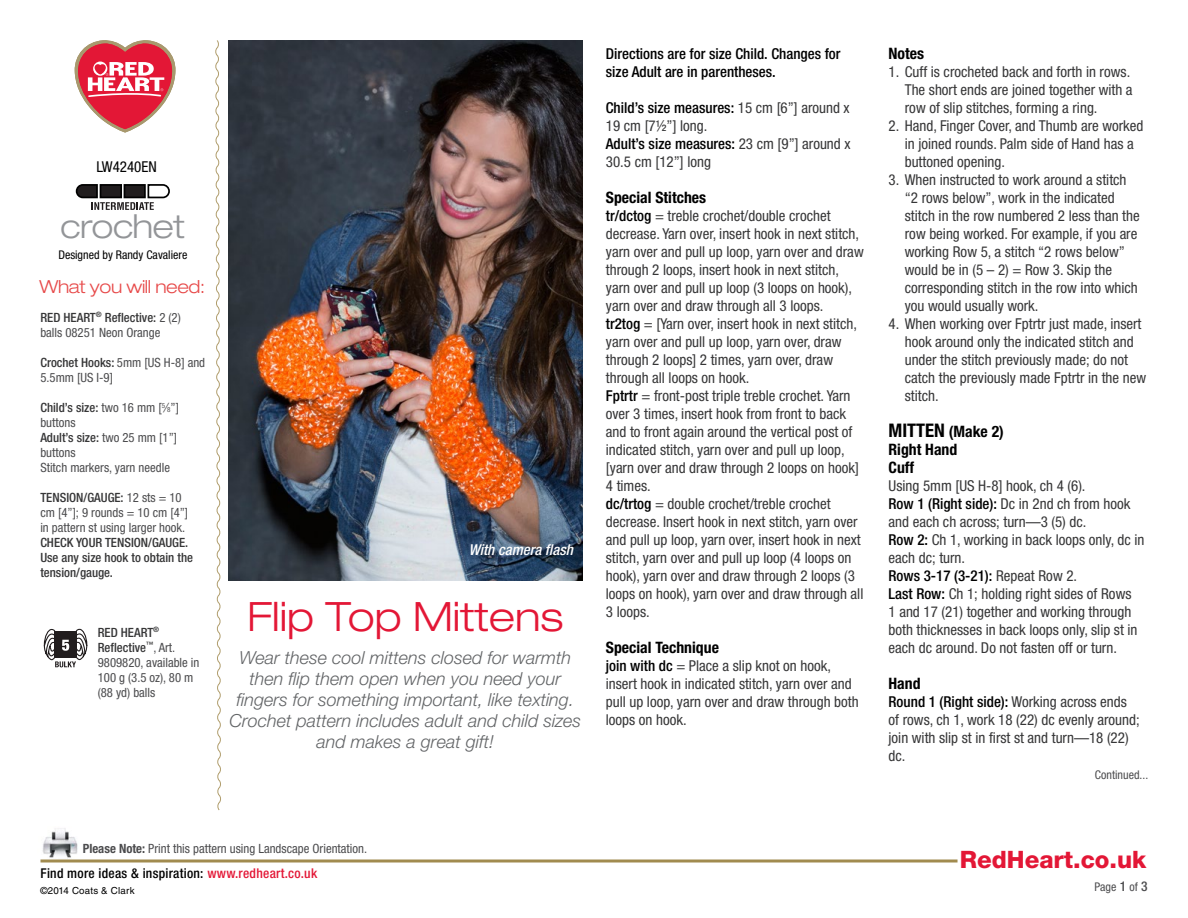
<style>
.page{position:relative;width:1188px;height:918px;background:#fff}
.page>*{position:absolute;margin:0;border:0;box-sizing:border-box;transform-origin:0 0}
.t1{font:300 expanded 40.5px "Helvetica Neue LT Std";color:#e31736}
.t2{font:300 expanded 33px "Helvetica Neue LT Std";letter-spacing:-.02em;color:#939598}
.t3{font:800 24px "Helvetica Neue LT Std";color:#e31736}
.t4{font:italic 300 18px/21px "Helvetica Neue LT Std";color:#626466;text-align:center}
.t5{font:300 expanded 18px "Helvetica Neue LT Std";letter-spacing:-.02em;color:#e74a4a}
.t6{font:700 condensed 15.75px/18px "Helvetica Neue LT Std";color:#000}
.t7{font:condensed 15px/18px "Helvetica Neue LT Std";color:#363637}
.t8{font:500 condensed 15px/18px "Helvetica Neue LT Std";color:#000}
.t9{font:italic 500 condensed 15px "Helvetica Neue LT Std";color:#fff}
.t10{font:condensed 15px "Helvetica Neue LT Std";color:#000}
.t11{font:500 condensed 13.5px "Helvetica Neue LT Std";letter-spacing:.02em;color:#000}
.t12{font:condensed 12.75px/15px "Helvetica Neue LT Std";color:#4c4c4e}
.t13{font:500 condensed 12.75px/15px "Helvetica Neue LT Std";color:#363637}
.t14{font:condensed 12px "Helvetica Neue LT Std";color:#000}
.t15{font:condensed 12px "Helvetica Neue LT Std";color:#4c4c4e}
.t16{font:9.75px "Helvetica LT Std";letter-spacing:.02em;color:#000}
.s1{font-weight:500;color:#363637}
.s2{font-size:7.05px}
.s3{font-weight:500;color:#000}
.s4{font-size:18.75px}
.s5{font-weight:700}
.s6{color:#e31736}
.s7{font-weight:500;font-size:13.5px}
</style>
<div class="page">
<hr style="left:40px;top:860px;width:918px;height:2px;background:#a18b4f">
<img style="left:42px;top:828px;width:36px;height:30px">
<svg style="left:75px;top:40px;width:100px;height:92px"></svg>
<svg style="left:76px;top:184px;width:94px;height:26px"></svg>
<svg style="left:215px;top:40px;width:6px;height:771px"></svg>
<svg style="left:43px;top:629px;width:45px;height:38px"></svg>
<img style="left:229px;top:40px;width:353px;height:540px">
<p class="t10" style="left:96px;top:158px;width:62px">LW4240EN</p>
<h2 class="t2" style="left:61px;top:207px;width:126px">crochet</h2>
<p class="t14" style="left:58px;top:248px;width:131px">Designed by Randy Cavaliere</p>
<p class="t5" style="left:40px;top:276px;width:167px">What you will need:</p>
<p class="t12" style="left:40px;top:310px;width:142px"><span class="s1">RED HEART</span><sup>®</sup> <span class="s1">Reflective:</span> 2 (2) balls 08251 Neon Orange</p>
<p class="t12" style="left:40px;top:355px;width:166px"><span class="s1">Crochet Hooks:</span> 5mm [US H-8] and<br>5.5mm [US I-9]</p>
<p class="t12" style="left:40px;top:400px;width:140px"><span class="s1">Child’s size:</span> two 16 mm [<sup>5</sup>⁄<span class="s2">8</span>”] buttons<br><span class="s1">Adult’s size:</span> two 25 mm [1”] buttons<br>Stitch markers, yarn needle</p>
<p class="t12" style="left:40px;top:490px;width:149px"><span class="s1">TENSION/GAUGE:</span> 12 sts = 10 cm [4”]; 9 rounds = 10 cm [4”] in pattern st using larger hook.</p>
<p class="t13" style="left:40px;top:535px;width:154px">CHECK YOUR TENSION/GAUGE.<br>Use any size hook to obtain the tension/gauge.</p>
<p class="t12" style="left:98px;top:625px;width:103px"><span class="s1">RED HEART</span><sup>®<br></sup><span class="s1">Reflective</span><sup>™</sup>, Art.<br>9809820, available in<br>100 g (3.5 oz), 80 m (88 yd) balls</p>
<p class="t9" style="left:469px;top:541px;width:106px">With camera flash</p>
<h1 class="t1" style="left:247px;top:592px;width:317px">Flip Top Mittens</h1>
<p class="t4" style="left:229px;top:647px;width:353px">Wear these cool mittens closed for warmth then flip them open when you need your fingers for something important, like texting.<br>Crochet pattern includes adult and child sizes and makes a great gift!</p>
<p class="t8" style="left:606px;top:44px;width:236px">Directions are for size Child. Changes for size Adult are in parentheses.</p>
<p class="t7" style="left:606px;top:98px;width:246px"><span class="s3">Child’s size measures:</span> 15 cm [6”] around x<br>19 cm [7½”] long.<br><span class="s3">Adult’s size measures:</span> 23 cm [9”] around x<br>30.5 cm [12”] long</p>
<p class="t6" style="left:606px;top:188px;width:102px">Special Stitches</p>
<p class="t7" style="left:606px;top:206px;width:259px"><span class="s3">tr/dctog</span> = treble crochet/double crochet decrease. Yarn over, insert hook in next stitch, yarn over and pull up loop, yarn over and draw through 2 loops, insert hook in next stitch, yarn over and pull up loop (3 loops on hook), yarn over and draw through all 3 loops.<br><span class="s3">tr2tog</span> = [Yarn over, insert hook in next stitch, yarn over and pull up loop, yarn over, draw through 2 loops] 2 times, yarn over, draw through all loops on hook.<br><span class="s3">Fptrtr</span> = front-post triple treble crochet. Yarn over 3 times, insert hook from front to back and to front again around the vertical post of indicated stitch, yarn over and pull up loop, [yarn over and draw through 2 loops on hook] 4 times.<br><span class="s3">dc/trtog</span> = double crochet/treble crochet decrease. Insert hook in next stitch, yarn over and pull up loop, yarn over, insert hook in next stitch, yarn over and pull up loop (4 loops on hook), yarn over and draw through 2 loops (3 loops on hook), yarn over and draw through all 3 loops.</p>
<p class="t6" style="left:606px;top:638px;width:115px">Special Technique</p>
<p class="t7" style="left:606px;top:656px;width:254px"><span class="s3">join with dc</span> = Place a slip knot on hook, insert hook in indicated stitch, yarn over and pull up loop, yarn over and draw through both loops on hook.</p>
<p class="t6" style="left:889px;top:44px;width:37px">Notes</p>
<p class="t7" style="left:905px;top:62px;width:229px;text-indent:-16px">1. Cuff is crocheted back and forth in rows.<br>The short ends are joined together with a row of slip stitches, forming a ring.</p>
<p class="t7" style="left:905px;top:116px;width:240px;text-indent:-16px">2. Hand, Finger Cover, and Thumb are worked in joined rounds. Palm side of Hand has a buttoned opening.</p>
<p class="t7" style="left:905px;top:170px;width:236px;text-indent:-16px">3. When instructed to work around a stitch “2 rows below”, work in the indicated stitch in the row numbered 2 less than the row being worked. For example, if you are working Row 5, a stitch “2 rows below” would be in (5 – 2) = Row 3. Skip the corresponding stitch in the row into which you would usually work.</p>
<p class="t7" style="left:905px;top:314px;width:243px;text-indent:-16px">4. When working over Fptrtr just made, insert hook around only the indicated stitch and under the stitch previously made; do not catch the previously made Fptrtr in the new stitch.</p>
<p class="t6" style="left:889px;top:422px;width:117px"><span class="s4">MITTEN</span> (Make 2)<br>Right Hand<br>Cuff</p>
<p class="t7" style="left:889px;top:476px;width:257px">Using 5mm [US H-8] hook, ch 4 (6).<br><span class="s3">Row 1 (Right side):</span> Dc in 2nd ch from hook and each ch across; turn—3 (5) dc.<br><span class="s3">Row 2:</span> Ch 1, working in back loops only, dc in each dc; turn.<br><span class="s3">Rows 3-17 (3-21):</span> Repeat Row 2.<br><span class="s3">Last Row:</span> Ch 1; holding right sides of Rows<br>1 and 17 (21) together and working through both thicknesses in back loops only, slip st in each dc around. Do not fasten off or turn.</p>
<p class="t6" style="left:889px;top:674px;width:34px">Hand</p>
<p class="t7" style="left:889px;top:692px;width:253px"><span class="s3">Round 1 (Right side):</span> Working across ends of rows, ch 1, work 18 (22) dc evenly around; join with slip st in first st and turn—18 (22) dc.</p>
<p class="t15" style="left:1095px;top:767px;width:55px">Continued...</p>
<p class="t12" style="left:83px;top:841px;width:286px"><span class="s5">Please Note:</span> Print this pattern using Landscape Orientation.</p>
<p class="t16" style="left:40px;top:885px;width:96px">©2014 Coats &amp; Clark</p>
<p class="t11" style="left:40px;top:865px;width:278px">Find more ideas &amp; inspiration: <span class="s6">www.redheart.co.uk</span></p>
<h3 class="t3" style="left:960px;top:845px;width:188px">RedHeart.co.uk</h3>
<p class="t15" style="left:1095px;top:880px;width:55px">Page <span class="s7">1</span> of <span class="s7">3</span></p>
</div>
